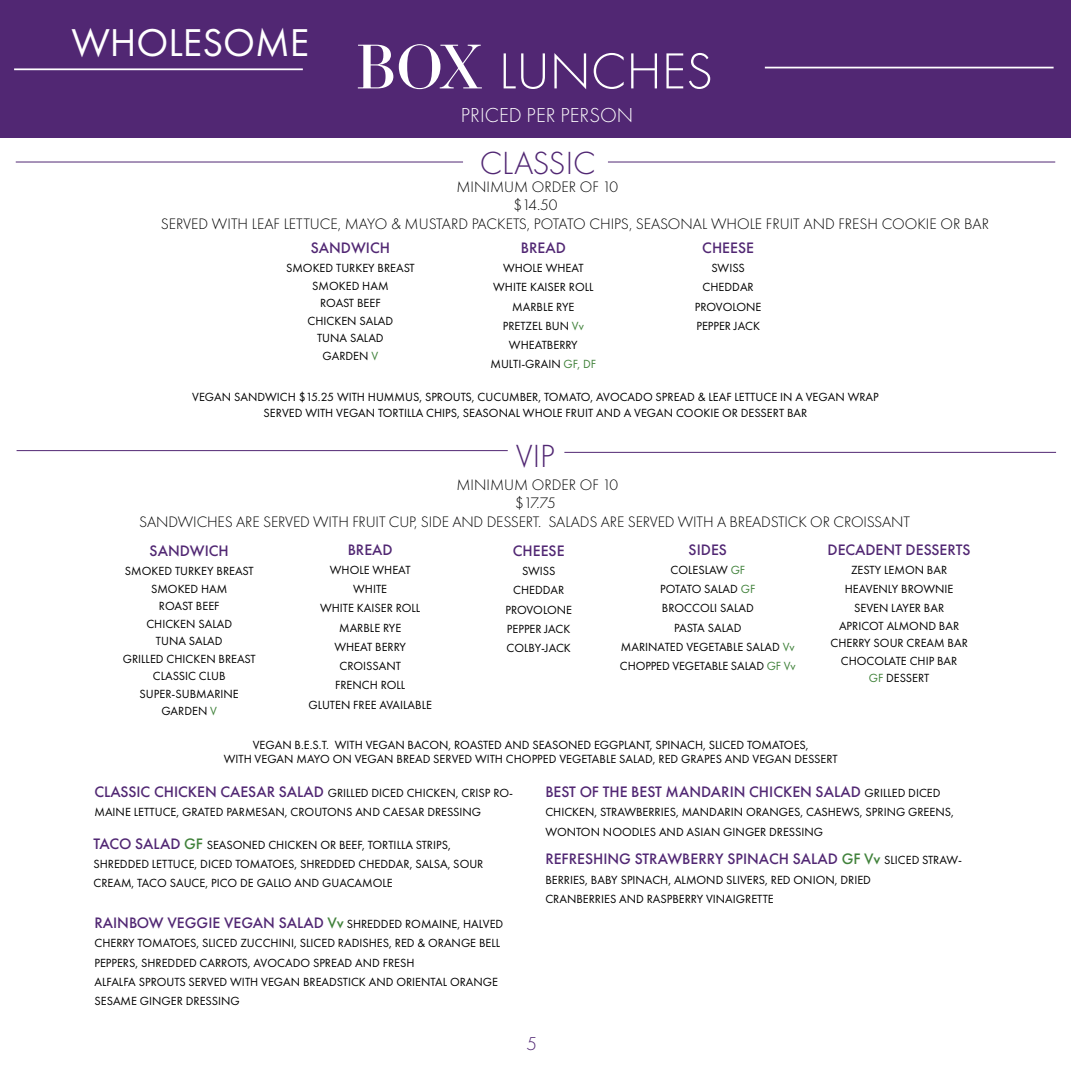
<style>
.page{position:relative;width:1071px;height:1071px;background:#fff}
.page>*{position:absolute;margin:0;border:0;box-sizing:border-box;transform-origin:0 0}
.t1{font:300 52.5px "Futura PT";color:#fff}
.t2{font:40.25px "Futura PT";color:#fff}
.t3{font:300 33.25px "Futura PT";color:#512773}
.t4{font:300 21px "Futura PT";color:#fff}
.t5{font:300 19.25px "Futura PT";color:#512773}
.t6{font:300 15.75px/17.5px "Futura PT";letter-spacing:-.01em;color:#000;text-align:center}
.t7{font:500 15.75px "Futura PT";color:#512773}
.t8{font:12.25px/19.2px "Futura PT";color:#000;text-align:center}
.s1{font-family:"Essonnes Display";font-weight:400;font-size:59.5px}
.s2{color:#41823b}
.s3{font-weight:500;font-size:15.75px;color:#512773}
.s4{font-weight:500;font-size:15.75px;color:#41823b}
.s5{font-weight:400;font-size:12.25px;color:#000}
</style>
<div class="page">
<div style="left:0;top:0;width:1071px;height:138px;background:#512773"></div>
<hr style="left:16px;top:162px;width:447px;height:1px;background:#512773">
<hr style="left:608px;top:162px;width:447px;height:1px;background:#512773">
<hr style="left:17px;top:450px;width:491px;height:1px;background:#512773">
<hr style="left:564px;top:452px;width:492px;height:1px;background:#512773">
<hr style="left:14px;top:68px;width:289px;height:2px;background:#fff">
<hr style="left:765px;top:67px;width:289px;height:1px;background:#fff">
<h2 class="t2" style="left:71px;top:22px;width:239px">WHOLESOME</h2>
<h1 class="t1" style="left:356px;top:48px;width:358px"><span class="s1">BOX</span> LUNCHES</h1>
<h3 class="t4" style="left:461px;top:106px;width:174px">PRICED PER PERSON</h3>
<h3 class="t3" style="left:480px;top:149px;width:117px">CLASSIC</h3>
<p class="t6" style="left:457px;top:179px;width:163px">MINIMUM ORDER OF 10 $14.50</p>
<p class="t6" style="left:161px;top:216px;width:830px">SERVED WITH LEAF LETTUCE, MAYO &amp; MUSTARD PACKETS, POTATO CHIPS, SEASONAL WHOLE FRUIT AND FRESH COOKIE OR BAR</p>
<p class="t7" style="left:311px;top:241px;width:81px">SANDWICH</p>
<p class="t8" style="left:286px;top:260px;width:130px;line-height:17.5px">SMOKED TURKEY BREAST<br>SMOKED HAM<br>ROAST BEEF<br>CHICKEN SALAD<br>TUNA SALAD<br>GARDEN <span class="s2">V</span></p>
<p class="t7" style="left:521px;top:241px;width:47px">BREAD</p>
<p class="t8" style="left:490px;top:259px;width:107px">WHOLE WHEAT<br>WHITE KAISER ROLL<br>MARBLE RYE<br>PRETZEL BUN <span class="s2">Vv<br></span>WHEATBERRY<br>MULTI-GRAIN <span class="s2">GF, DF</span></p>
<p class="t7" style="left:702px;top:241px;width:53px">CHEESE</p>
<p class="t8" style="left:695px;top:259px;width:68px">SWISS<br>CHEDDAR<br>PROVOLONE<br>PEPPER JACK</p>
<p class="t8" style="left:192px;top:389px;width:688px;line-height:15.8px">VEGAN SANDWICH $15.25 WITH HUMMUS, SPROUTS, CUCUMBER, TOMATO, AVOCADO SPREAD &amp; LEAF LETTUCE IN A VEGAN WRAP<br>SERVED WITH VEGAN TORTILLA CHIPS, SEASONAL WHOLE FRUIT AND A VEGAN COOKIE OR DESSERT BAR</p>
<h3 class="t3" style="left:516px;top:442px;width:41px">VIP</h3>
<p class="t6" style="left:457px;top:477px;width:163px">MINIMUM ORDER OF 10 $17.75</p>
<p class="t6" style="left:139px;top:514px;width:772px">SANDWICHES ARE SERVED WITH FRUIT CUP, SIDE AND DESSERT. SALADS ARE SERVED WITH A BREADSTICK OR CROISSANT</p>
<p class="t7" style="left:150px;top:544px;width:81px">SANDWICH</p>
<p class="t8" style="left:123px;top:563px;width:134px;line-height:17.5px">SMOKED TURKEY BREAST<br>SMOKED HAM<br>ROAST BEEF<br>CHICKEN SALAD<br>TUNA SALAD<br>GRILLED CHICKEN BREAST<br>CLASSIC CLUB<br>SUPER-SUBMARINE<br>GARDEN <span class="s2">V</span></p>
<p class="t7" style="left:828px;top:543px;width:145px">DECADENT DESSERTS</p>
<p class="t8" style="left:845px;top:561px;width:110px">ZESTY LEMON BAR<br>HEAVENLY BROWNIE<br>SEVEN LAYER BAR</p>
<p class="t8" style="left:830px;top:618px;width:139px;line-height:17.5px">APRICOT ALMOND BAR<br>CHERRY SOUR CREAM BAR<br>CHOCOLATE CHIP BAR<br><span class="s2">GF</span> DESSERT</p>
<p class="t7" style="left:348px;top:543px;width:47px">BREAD</p>
<p class="t8" style="left:308px;top:561px;width:125px">WHOLE WHEAT<br>WHITE<br>WHITE KAISER ROLL<br>MARBLE RYE<br>WHEAT BERRY<br>CROISSANT<br>FRENCH ROLL<br>GLUTEN FREE AVAILABLE</p>
<p class="t7" style="left:689px;top:543px;width:40px">SIDES</p>
<p class="t8" style="left:620px;top:561px;width:177px">COLESLAW <span class="s2">GF<br></span>POTATO SALAD <span class="s2">GF<br></span>BROCCOLI SALAD<br>PASTA SALAD<br>MARINATED VEGETABLE SALAD <span class="s2">Vv<br></span>CHOPPED VEGETABLE SALAD <span class="s2">GF Vv</span></p>
<p class="t7" style="left:513px;top:544px;width:53px">CHEESE</p>
<p class="t8" style="left:505px;top:562px;width:68px">SWISS<br>CHEDDAR<br>PROVOLONE<br>PEPPER JACK<br>COLBY-JACK</p>
<p class="t8" style="left:224px;top:739px;width:616px;line-height:14px">VEGAN B.E.S.T. WITH VEGAN BACON, ROASTED AND SEASONED EGGPLANT, SPINACH, SLICED TOMATOES,<br>WITH VEGAN MAYO ON VEGAN BREAD SERVED WITH CHOPPED VEGETABLE SALAD, RED GRAPES AND VEGAN DESSERT</p>
<p class="t8" style="left:94px;top:784px;width:420px;text-align:left"><span class="s3">CLASSIC CHICKEN CAESAR SALAD</span> GRILLED DICED CHICKEN, CRISP RO-<br>MAINE LETTUCE, GRATED PARMESAN, CROUTONS AND CAESAR DRESSING</p>
<p class="t8" style="left:93px;top:835px;width:392px;text-align:left"><span class="s3">TACO SALAD</span> <span class="s4">GF</span> SEASONED CHICKEN OR BEEF, TORTILLA STRIPS,<br>SHREDDED LETTUCE, DICED TOMATOES, SHREDDED CHEDDAR, SALSA, SOUR<br>CREAM, TACO SAUCE, PICO DE GALLO AND GUACAMOLE</p>
<p class="t7" style="left:94px;top:916px;width:410px">RAINBOW VEGGIE VEGAN SALAD <span class="s2">Vv</span> <span class="s5">SHREDDED ROMAINE, HALVED</span></p>
<p class="t8" style="left:94px;top:934px;width:407px;text-align:left">CHERRY TOMATOES, SLICED ZUCCHINI, SLICED RADISHES, RED &amp; ORANGE BELL PEPPERS, SHREDDED CARROTS, AVOCADO SPREAD AND FRESH<br>ALFALFA SPROUTS SERVED WITH VEGAN BREADSTICK AND ORIENTAL ORANGE SESAME GINGER DRESSING</p>
<p class="t7" style="left:545px;top:785px;width:397px">BEST OF THE BEST MANDARIN CHICKEN SALAD <span class="s5">GRILLED DICED</span></p>
<p class="t8" style="left:545px;top:803px;width:410px;text-align:left">CHICKEN, STRAWBERRIES, MANDARIN ORANGES, CASHEWS, SPRING GREENS,<br>WONTON NOODLES AND ASIAN GINGER DRESSING</p>
<p class="t7" style="left:545px;top:852px;width:418px">REFRESHING STRAWBERRY SPINACH SALAD <span class="s2">GF Vv</span> <span class="s5">SLICED STRAW-</span></p>
<p class="t8" style="left:545px;top:870px;width:327px;text-align:left">BERRIES, BABY SPINACH, ALMOND SLIVERS, RED ONION, DRIED<br>CRANBERRIES AND RASPBERRY VINAIGRETTE</p>
<h3 class="t5" style="left:526px;top:1035px;width:12px">5</h3>
</div>
